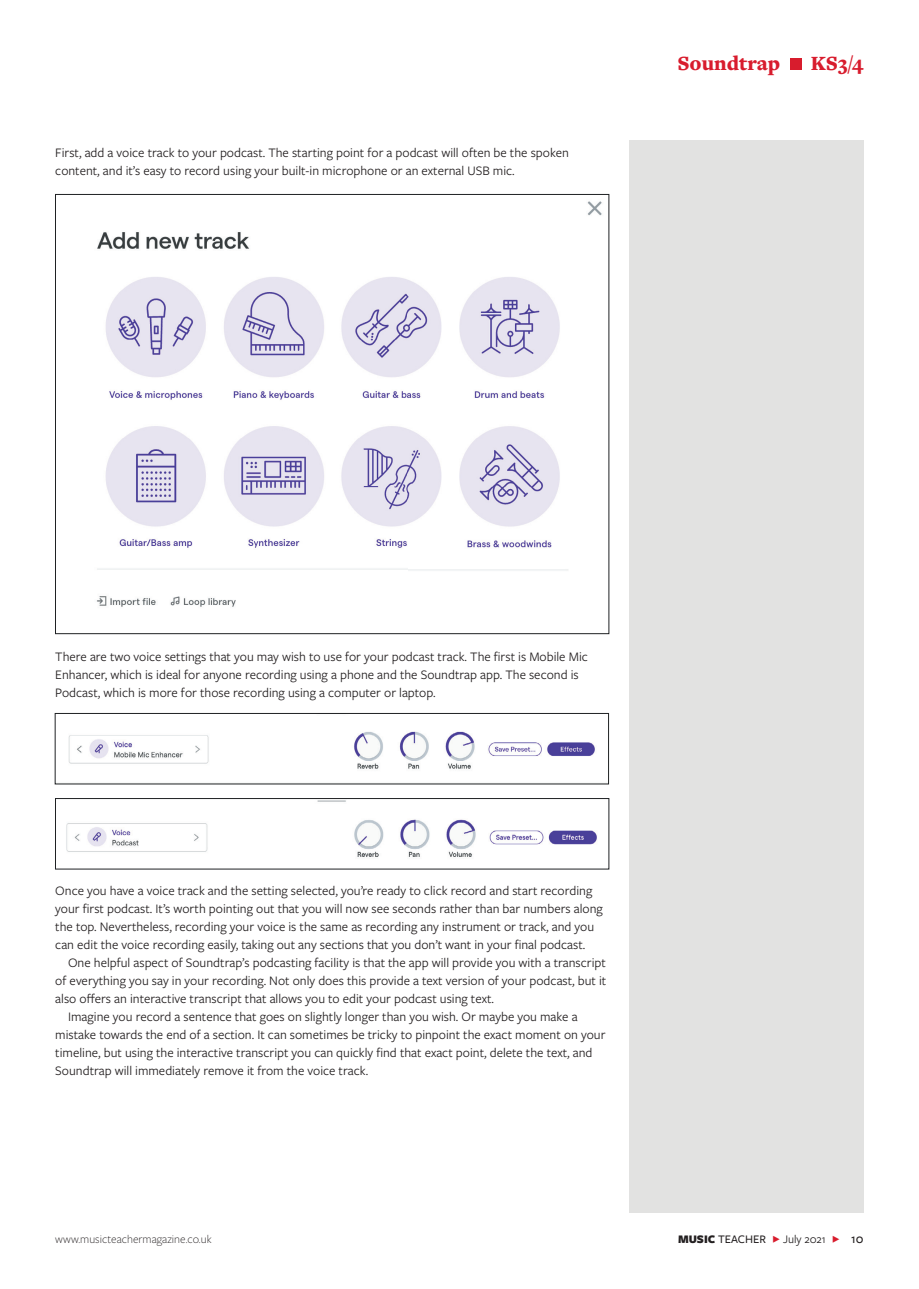
<style>
.page{position:relative;width:919px;height:1289px;background:#fff}
.page>*{position:absolute;margin:0;border:0;box-sizing:border-box;transform-origin:0 0}
.t1{font:900 21px "Freight Text Pro";color:#d81c2d}
.t2{font:13.5px/18px "Freight Sans Pro";color:#231f20}
.t3{font:300 12px "Freight Sans Pro";color:#231f20}
.t4{font:12px "Freight Sans Pro";color:#231f20}
.s1{font-weight:900}
.s2{font-weight:500}
.s3{color:#d81c2d}
.s4{font-weight:500;font-size:13.5px}
</style>
<div class="page">
<div style="left:789px;top:59px;width:12px;height:11px;background:#d81c2d"></div>
<div style="left:629px;top:140px;width:234px;height:1072px;background:#e2e2e1"></div>
<img style="left:97px;top:201px;width:505px;height:406px">
<img style="left:68px;top:731px;width:527px;height:38px">
<div style="left:55px;top:713px;width:553px;height:71px;border:1px solid #1f2123"></div>
<img style="left:66px;top:800px;width:531px;height:57px">
<div style="left:55px;top:798px;width:554px;height:71px;border:1px solid #1f2123"></div>
<p class="t2" style="left:55px;top:143px;width:515px">First, add a voice track to your podcast. The starting point for a podcast will often be the spoken content, and it’s easy to record using your built-in microphone or an external USB mic.</p>
<h1 class="t1" style="left:677px;top:49px;width:104px">Soundtrap</h1>
<h1 class="t1" style="left:810px;top:49px;width:53px">KS3/4</h1>
<p class="t2" style="left:55px;top:647px;width:534px">There are two voice settings that you may wish to use for your podcast track. The first is Mobile Mic<br>Enhancer, which is ideal for anyone recording using a phone and the Soundtrap app. The second is<br>Podcast, which is more for those recording using a computer or laptop.</p>
<p class="t2" style="left:55px;top:881px;width:549px">Once you have a voice track and the setting selected, you’re ready to click record and start recording your first podcast. It’s worth pointing out that you will now see seconds rather than bar numbers along the top. Nevertheless, recording your voice is the same as recording any instrument or track, and you can edit the voice recording easily, taking out any sections that you don’t want in your final podcast.</p>
<p class="t2" style="left:68px;top:953px;width:539px">One helpful aspect of Soundtrap’s podcasting facility is that the app will provide you with a transcript</p>
<p class="t2" style="left:55px;top:971px;width:552px">of everything you say in your recording. Not only does this provide a text version of your podcast, but it</p>
<p class="t2" style="left:55px;top:989px;width:440px">also offers an interactive transcript that allows you to edit your podcast using text.</p>
<p class="t2" style="left:68px;top:1007px;width:511px">Imagine you record a sentence that goes on slightly longer than you wish. Or maybe you make a</p>
<p class="t2" style="left:55px;top:1025px;width:551px">mistake towards the end of a section. It can sometimes be tricky to pinpoint the exact moment on your</p>
<p class="t2" style="left:55px;top:1043px;width:538px">timeline, but using the interactive transcript you can quickly find that exact point, delete the text, and</p>
<p class="t2" style="left:55px;top:1061px;width:314px">Soundtrap will immediately remove it from the voice track.</p>
<p class="t3" style="left:55px;top:1230px;width:158px">www.musicteachermagazine.co.uk</p>
<p class="t4" style="left:678px;top:1230px;width:187px"><span class="s1">MUSIC</span> <span class="s2">TEACHER</span> <span class="s3">F</span> July 2021 <span class="s3">F</span> <span class="s4">10</span></p>
</div>
